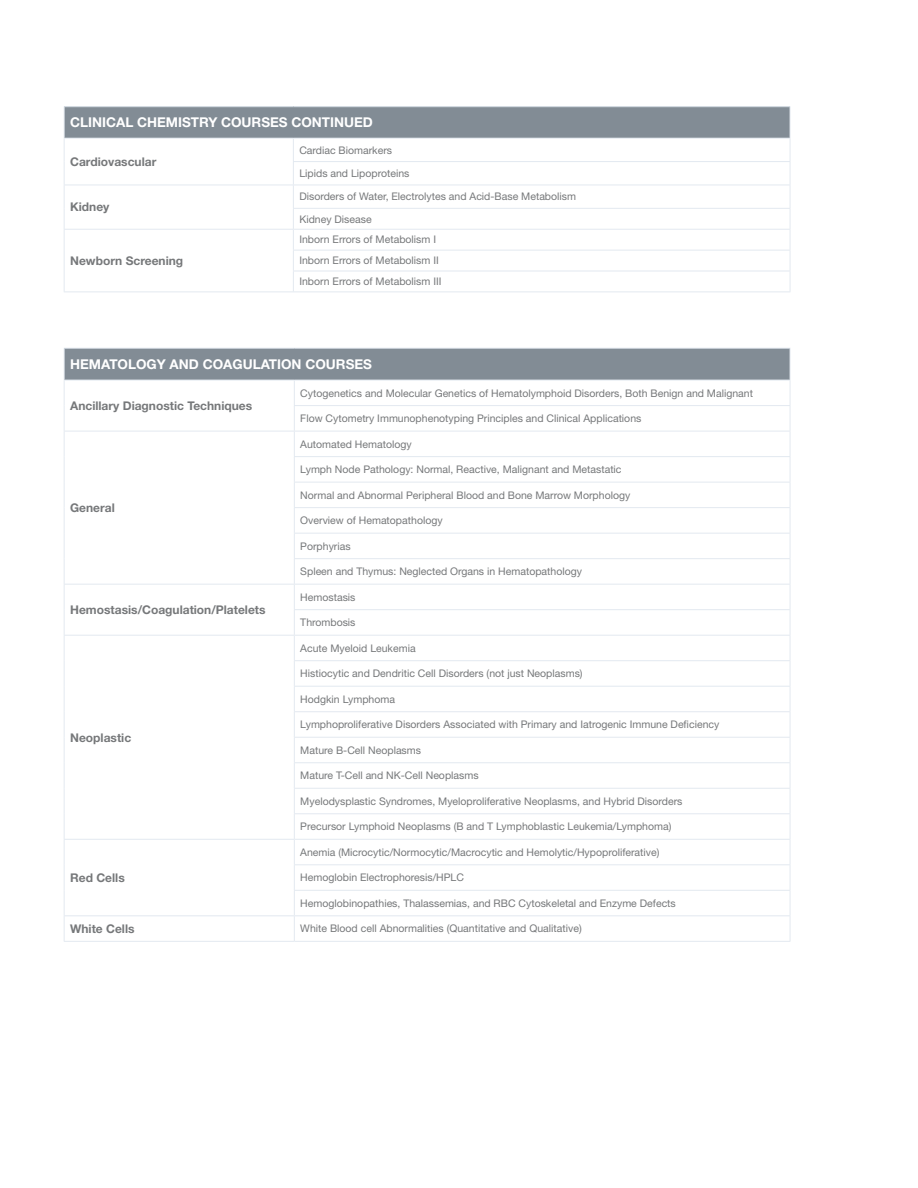
<style>
.page{position:relative;width:918px;height:1188px;background:#fff}
.page>*{position:absolute;margin:0;border:0;box-sizing:border-box;transform-origin:0 0}
.t1{font:700 13.5px "Helvetica Neue LT Std";color:#fff}
.t2{font:700 12px "Helvetica Neue LT Std";color:#76787a}
.t3{font:10.5px "Helvetica Neue LT Std";color:#76787a}
</style>
<div class="page">
<div style="left:64px;top:348px;width:726px;height:32px;background:#828c95"></div>
<svg style="left:295px;top:381px;width:495px;height:560px"></svg>
<hr style="left:64px;top:348px;width:230px;height:1px;background:#e3e9f0">
<hr style="left:64px;top:349px;width:1px;height:31px;background:#e3e9f0">
<hr style="left:294px;top:348px;width:496px;height:1px;background:#e3e9f0">
<hr style="left:790px;top:349px;width:1px;height:31px;background:#e3e9f0">
<hr style="left:64px;top:380px;width:230px;height:1px;background:#e3e9f0">
<hr style="left:294px;top:380px;width:496px;height:1px;background:#e3e9f0">
<hr style="left:294px;top:405px;width:496px;height:1px;background:#e3e9f0">
<hr style="left:64px;top:431px;width:230px;height:1px;background:#e3e9f0">
<hr style="left:294px;top:431px;width:496px;height:1px;background:#e3e9f0">
<hr style="left:294px;top:456px;width:496px;height:1px;background:#e3e9f0">
<hr style="left:294px;top:482px;width:496px;height:1px;background:#e3e9f0">
<hr style="left:294px;top:507px;width:496px;height:1px;background:#e3e9f0">
<hr style="left:294px;top:533px;width:496px;height:1px;background:#e3e9f0">
<hr style="left:294px;top:558px;width:496px;height:1px;background:#e3e9f0">
<hr style="left:64px;top:584px;width:230px;height:1px;background:#e3e9f0">
<hr style="left:294px;top:584px;width:496px;height:1px;background:#e3e9f0">
<hr style="left:294px;top:609px;width:496px;height:1px;background:#e3e9f0">
<hr style="left:64px;top:635px;width:230px;height:1px;background:#e3e9f0">
<hr style="left:294px;top:635px;width:496px;height:1px;background:#e3e9f0">
<hr style="left:294px;top:660px;width:496px;height:1px;background:#e3e9f0">
<hr style="left:294px;top:686px;width:496px;height:1px;background:#e3e9f0">
<hr style="left:294px;top:711px;width:496px;height:1px;background:#e3e9f0">
<hr style="left:294px;top:737px;width:496px;height:1px;background:#e3e9f0">
<hr style="left:294px;top:762px;width:496px;height:1px;background:#e3e9f0">
<hr style="left:294px;top:788px;width:496px;height:1px;background:#e3e9f0">
<hr style="left:294px;top:813px;width:496px;height:1px;background:#e3e9f0">
<hr style="left:64px;top:839px;width:230px;height:1px;background:#e3e9f0">
<hr style="left:294px;top:839px;width:496px;height:1px;background:#e3e9f0">
<hr style="left:294px;top:864px;width:496px;height:1px;background:#e3e9f0">
<hr style="left:294px;top:890px;width:496px;height:1px;background:#e3e9f0">
<hr style="left:64px;top:915px;width:230px;height:1px;background:#e3e9f0">
<svg style="left:64px;top:381px;width:1px;height:560px"></svg>
<hr style="left:294px;top:915px;width:496px;height:1px;background:#e3e9f0">
<svg style="left:294px;top:381px;width:1px;height:560px"></svg>
<svg style="left:790px;top:380px;width:1px;height:561px"></svg>
<hr style="left:64px;top:941px;width:230px;height:1px;background:#e3e9f0">
<hr style="left:294px;top:941px;width:496px;height:1px;background:#e3e9f0">
<div style="left:64px;top:107px;width:726px;height:31px;background:#828c95"></div>
<svg style="left:65px;top:139px;width:725px;height:153px"></svg>
<svg style="left:294px;top:162px;width:496px;height:130px"></svg>
<hr style="left:64px;top:106px;width:229px;height:1px;background:#e3e9f0">
<hr style="left:64px;top:107px;width:1px;height:31px;background:#e3e9f0">
<hr style="left:293px;top:106px;width:497px;height:1px;background:#e3e9f0">
<hr style="left:790px;top:107px;width:1px;height:31px;background:#e3e9f0">
<hr style="left:64px;top:138px;width:229px;height:1px;background:#e3e9f0">
<hr style="left:293px;top:138px;width:497px;height:1px;background:#e3e9f0">
<hr style="left:293px;top:161px;width:497px;height:1px;background:#e3e9f0">
<hr style="left:64px;top:185px;width:229px;height:1px;background:#e3e9f0">
<hr style="left:293px;top:185px;width:497px;height:1px;background:#e3e9f0">
<hr style="left:293px;top:208px;width:497px;height:1px;background:#e3e9f0">
<hr style="left:64px;top:229px;width:229px;height:1px;background:#e3e9f0">
<hr style="left:293px;top:229px;width:497px;height:1px;background:#e3e9f0">
<hr style="left:293px;top:250px;width:497px;height:1px;background:#e3e9f0">
<svg style="left:64px;top:139px;width:1px;height:153px"></svg>
<hr style="left:293px;top:271px;width:497px;height:1px;background:#e3e9f0">
<svg style="left:293px;top:139px;width:1px;height:153px"></svg>
<svg style="left:790px;top:139px;width:1px;height:153px"></svg>
<hr style="left:64px;top:292px;width:229px;height:1px;background:#e3e9f0">
<hr style="left:293px;top:292px;width:497px;height:1px;background:#e3e9f0">
<p class="t1" style="left:70px;top:114px;width:304px">CLINICAL CHEMISTRY COURSES CONTINUED</p>
<p class="t2" style="left:70px;top:154px;width:88px">Cardiovascular</p>
<p class="t3" style="left:299px;top:144px;width:94px">Cardiac Biomarkers</p>
<p class="t3" style="left:299px;top:167px;width:112px">Lipids and Lipoproteins</p>
<p class="t2" style="left:70px;top:200px;width:41px">Kidney</p>
<p class="t2" style="left:70px;top:253px;width:115px">Newborn Screening</p>
<p class="t3" style="left:299px;top:190px;width:278px">Disorders of Water, Electrolytes and Acid-Base Metabolism</p>
<p class="t3" style="left:299px;top:213px;width:74px">Kidney Disease</p>
<p class="t3" style="left:299px;top:233px;width:138px">Inborn Errors of Metabolism I</p>
<p class="t3" style="left:299px;top:254px;width:141px">Inborn Errors of Metabolism II</p>
<p class="t3" style="left:299px;top:275px;width:144px">Inborn Errors of Metabolism III</p>
<p class="t1" style="left:70px;top:356px;width:303px">HEMATOLOGY AND COAGULATION COURSES</p>
<p class="t2" style="left:70px;top:398px;width:184px">Ancillary Diagnostic Techniques</p>
<p class="t3" style="left:300px;top:387px;width:454px">Cytogenetics and Molecular Genetics of Hematolymphoid Disorders, Both Benign and Malignant</p>
<p class="t3" style="left:300px;top:412px;width:343px">Flow Cytometry Immunophenotyping Principles and Clinical Applications</p>
<p class="t2" style="left:70px;top:500px;width:46px">General</p>
<p class="t2" style="left:70px;top:602px;width:197px">Hemostasis/Coagulation/Platelets</p>
<p class="t2" style="left:70px;top:730px;width:63px">Neoplastic</p>
<p class="t2" style="left:70px;top:870px;width:56px">Red Cells</p>
<p class="t3" style="left:300px;top:438px;width:113px">Automated Hematology</p>
<p class="t3" style="left:300px;top:463px;width:323px">Lymph Node Pathology: Normal, Reactive, Malignant and Metastatic</p>
<p class="t3" style="left:300px;top:489px;width:332px">Normal and Abnormal Peripheral Blood and Bone Marrow Morphology</p>
<p class="t3" style="left:300px;top:514px;width:144px">Overview of Hematopathology</p>
<p class="t3" style="left:300px;top:540px;width:52px">Porphyrias</p>
<p class="t3" style="left:300px;top:565px;width:283px">Spleen and Thymus: Neglected Organs in Hematopathology</p>
<p class="t3" style="left:300px;top:591px;width:57px">Hemostasis</p>
<p class="t3" style="left:300px;top:616px;width:57px">Thrombosis</p>
<p class="t3" style="left:300px;top:642px;width:117px">Acute Myeloid Leukemia</p>
<p class="t3" style="left:300px;top:667px;width:284px">Histiocytic and Dendritic Cell Disorders (not just Neoplasms)</p>
<p class="t3" style="left:300px;top:693px;width:96px">Hodgkin Lymphoma</p>
<p class="t3" style="left:300px;top:718px;width:421px">Lymphoproliferative Disorders Associated with Primary and Iatrogenic Immune Deficiency</p>
<p class="t3" style="left:300px;top:744px;width:122px">Mature B-Cell Neoplasms</p>
<p class="t3" style="left:300px;top:769px;width:180px">Mature T-Cell and NK-Cell Neoplasms</p>
<p class="t3" style="left:300px;top:795px;width:384px">Myelodysplastic Syndromes, Myeloproliferative Neoplasms, and Hybrid Disorders</p>
<p class="t3" style="left:300px;top:820px;width:373px">Precursor Lymphoid Neoplasms (B and T Lymphoblastic Leukemia/Lymphoma)</p>
<p class="t3" style="left:300px;top:846px;width:361px">Anemia (Microcytic/Normocytic/Macrocytic and Hemolytic/Hypoproliferative)</p>
<p class="t3" style="left:300px;top:871px;width:165px">Hemoglobin Electrophoresis/HPLC</p>
<p class="t3" style="left:300px;top:897px;width:377px">Hemoglobinopathies, Thalassemias, and RBC Cytoskeletal and Enzyme Defects</p>
<p class="t2" style="left:70px;top:921px;width:66px">White Cells</p>
<p class="t3" style="left:300px;top:922px;width:283px">White Blood cell Abnormalities (Quantitative and Qualitative)</p>
</div>
